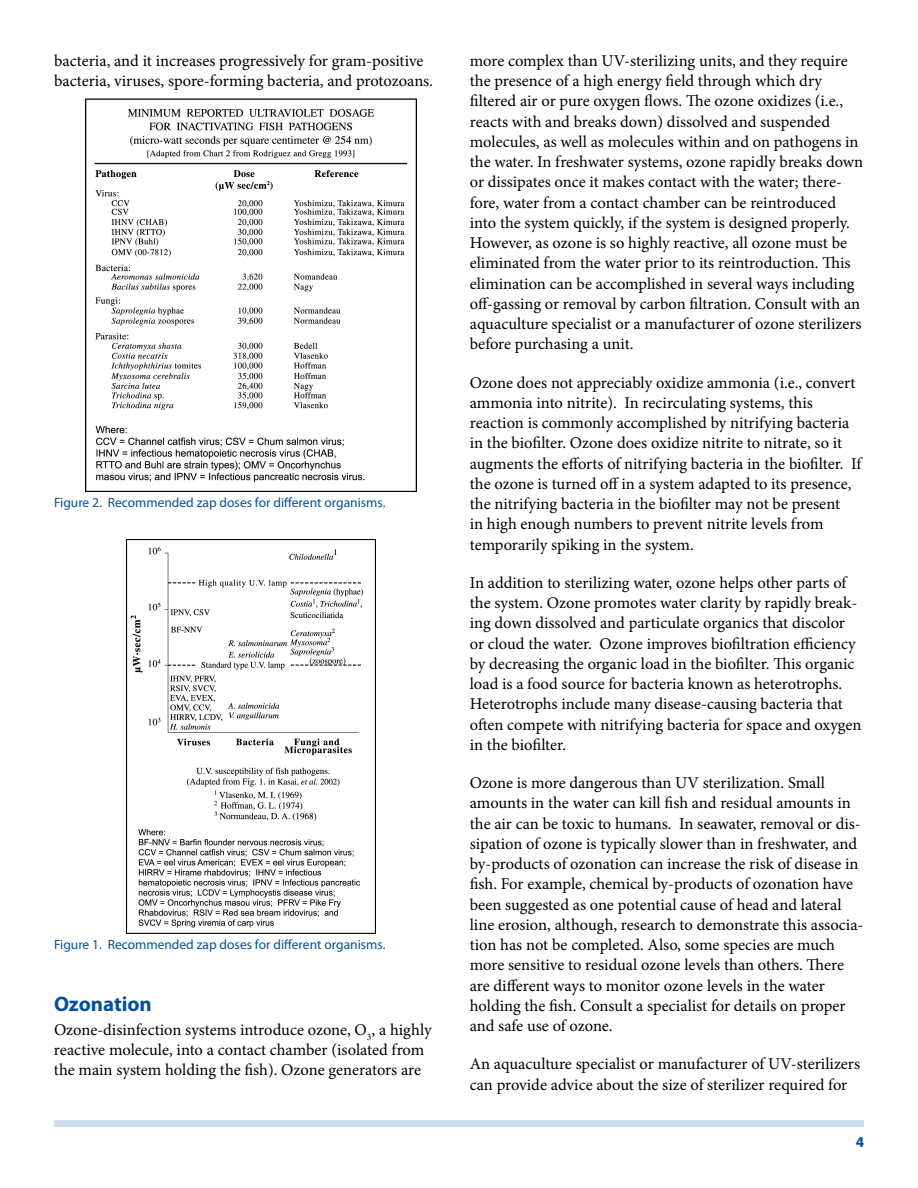
<style>
.page{position:relative;width:918px;height:1188px;background:#fff}
.page>*{position:absolute;margin:0;border:0;box-sizing:border-box;transform-origin:0 0}
.t1{font:700 21px "Myriad Pro";color:#03519a}
.t2{font:16.5px/20.2px "Minion Pro";color:#000}
.t3{font:700 15px "Myriad Pro";color:#03519a}
.t4{font:13.5px "Myriad Pro";color:#03519a}
</style>
<div class="page">
<div style="left:54px;top:1120px;width:810px;height:7px;background:#d0ddea"></div>
<img style="left:86px;top:98px;width:330px;height:393px">
<img style="left:127px;top:539px;width:248px;height:395px">
<p class="t2" style="left:54px;top:51px;width:381px">bacteria, and it increases progressively for gram-positive bacteria, viruses, spore-forming bacteria, and protozoans.</p>
<p class="t4" style="left:54px;top:494px;width:333px">Figure 2. Recommended zap doses for different organisms.</p>
<p class="t4" style="left:54px;top:936px;width:333px">Figure 1. Recommended zap doses for different organisms.</p>
<p class="t1" style="left:54px;top:991px;width:99px">Ozonation</p>
<p class="t2" style="left:54px;top:1020px;width:379px">Ozone-disinfection systems introduce ozone, O<sub>3</sub>, a highly reactive molecule, into a contact chamber (isolated from the main system holding the fish). Ozone generators are</p>
<p class="t2" style="left:470px;top:51px;width:395px">more complex than UV-sterilizing units, and they require the presence of a high energy field through which dry filtered air or pure oxygen flows. The ozone oxidizes (i.e., reacts with and breaks down) dissolved and suspended molecules, as well as molecules within and on pathogens in the water. In freshwater systems, ozone rapidly breaks down or dissipates once it makes contact with the water; there&shy;fore, water from a contact chamber can be reintroduced into the system quickly, if the system is designed properly.<br>However, as ozone is so highly reactive, all ozone must be eliminated from the water prior to its reintroduction. This elimination can be accomplished in several ways including off-gassing or removal by carbon filtration. Consult with an aquaculture specialist or a manufacturer of ozone sterilizers before purchasing a unit.</p>
<p class="t2" style="left:470px;top:372px;width:393px">Ozone does not appreciably oxidize ammonia (i.e., convert ammonia into nitrite). In recirculating systems, this reaction is commonly accomplished by nitrifying bacteria in the biofilter. Ozone does oxidize nitrite to nitrate, so it augments the efforts of nitrifying bacteria in the biofilter. If the ozone is turned off in a system adapted to its presence, the nitrifying bacteria in the biofilter may not be present<br>in high enough numbers to prevent nitrite levels from temporarily spiking in the system.</p>
<p class="t2" style="left:470px;top:573px;width:393px">In addition to sterilizing water, ozone helps other parts of the system. Ozone promotes water clarity by rapidly break&shy;ing down dissolved and particulate organics that discolor or cloud the water. Ozone improves biofiltration efficiency by decreasing the organic load in the biofilter. This organic load is a food source for bacteria known as heterotrophs.<br>Heterotrophs include many disease-causing bacteria that often compete with nitrifying bacteria for space and oxygen in the biofilter.</p>
<p class="t2" style="left:470px;top:773px;width:395px">Ozone is more dangerous than UV sterilization. Small amounts in the water can kill fish and residual amounts in the air can be toxic to humans. In seawater, removal or dis&shy;sipation of ozone is typically slower than in freshwater, and by-products of ozonation can increase the risk of disease in fish. For example, chemical by-products of ozonation have been suggested as one potential cause of head and lateral line erosion, although, research to demonstrate this associa&shy;tion has not be completed. Also, some species are much more sensitive to residual ozone levels than others. There are different ways to monitor ozone levels in the water holding the fish. Consult a specialist for details on proper and safe use of ozone.</p>
<p class="t2" style="left:470px;top:1054px;width:392px">An aquaculture specialist or manufacturer of UV-sterilizers can provide advice about the size of sterilizer required for</p>
<p class="t3" style="left:856px;top:1133px;width:10px">4</p>
</div>
